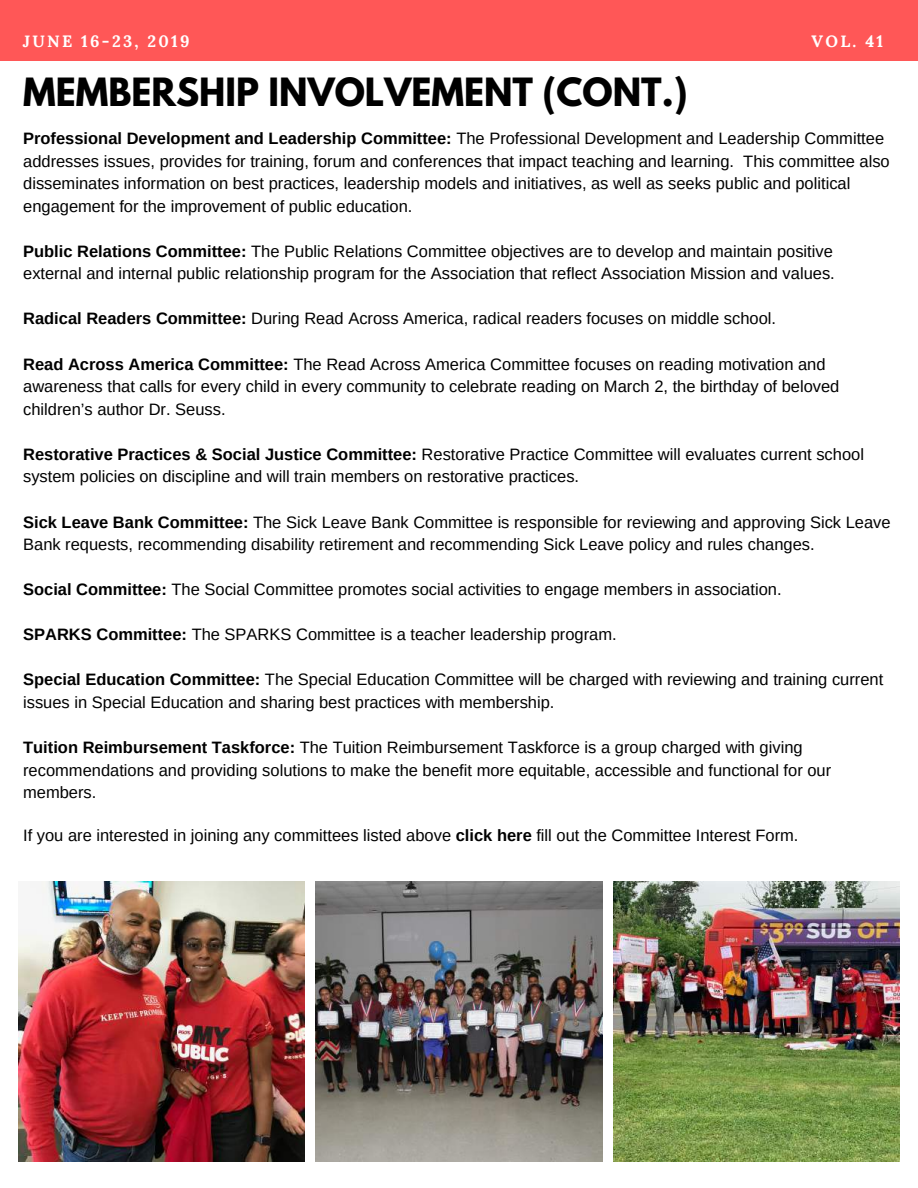
<style>
.page{position:relative;width:918px;height:1188px;background:#fff}
.page>*{position:absolute;margin:0;border:0;box-sizing:border-box;transform-origin:0 0}
.t1{font:700 34.5px "League Spartan";color:#000}
.t2{font:16.5px/22.5px "Arimo";color:#000}
.t3{font:700 16.35px "Lora";letter-spacing:.14em;color:#fff}
.s1{font-weight:700}
</style>
<div class="page">
<img style="left:19px;top:882px;width:285px;height:280px">
<img style="left:316px;top:882px;width:286px;height:280px">
<img style="left:614px;top:882px;width:285px;height:280px">
<div style="left:0;top:1px;width:918px;height:60px;background:#ff5757"></div>
<p class="t3" style="left:23px;top:30px;width:169px">JUNE 16-23, 2019</p>
<p class="t3" style="left:812px;top:30px;width:73px">VOL. 41</p>
<h1 class="t1" style="left:23px;top:75px;width:666px">MEMBERSHIP INVOLVEMENT (CONT.)</h1>
<p class="t2" style="left:23px;top:127px;width:868px"><span class="s1">Professional Development and Leadership Committee:</span> The Professional Development and Leadership Committee addresses issues, provides for training, forum and conferences that impact teaching and learning. This committee also disseminates information on best practices, leadership models and initiatives, as well as seeks public and political engagement for the improvement of public education.</p>
<p class="t2" style="left:23px;top:240px;width:813px"><span class="s1">Public Relations Committee:</span> The Public Relations Committee objectives are to develop and maintain positive external and internal public relationship program for the Association that reflect Association Mission and values.</p>
<p class="t2" style="left:23px;top:308px;width:754px"><span class="s1">Radical Readers Committee:</span> During Read Across America, radical readers focuses on middle school.</p>
<p class="t2" style="left:23px;top:353px;width:818px"><span class="s1">Read Across America Committee:</span> The Read Across America Committee focuses on reading motivation and awareness that calls for every child in every community to celebrate reading on March 2, the birthday of beloved children’s author Dr. Seuss.</p>
<p class="t2" style="left:23px;top:443px;width:842px"><span class="s1">Restorative Practices &amp; Social Justice Committee:</span> Restorative Practice Committee will evaluates current school system policies on discipline and will train members on restorative practices.</p>
<p class="t2" style="left:23px;top:511px;width:869px"><span class="s1">Sick Leave Bank Committee:</span> The Sick Leave Bank Committee is responsible for reviewing and approving Sick Leave<br>Bank requests, recommending disability retirement and recommending Sick Leave policy and rules changes.</p>
<p class="t2" style="left:23px;top:578px;width:760px"><span class="s1">Social Committee:</span> The Social Committee promotes social activities to engage members in association.</p>
<p class="t2" style="left:23px;top:623px;width:595px"><span class="s1">SPARKS Committee:</span> The SPARKS Committee is a teacher leadership program.</p>
<p class="t2" style="left:23px;top:669px;width:862px"><span class="s1">Special Education Committee:</span> The Special Education Committee will be charged with reviewing and training current issues in Special Education and sharing best practices with membership.</p>
<p class="t2" style="left:23px;top:736px;width:810px"><span class="s1">Tuition Reimbursement Taskforce:</span> The Tuition Reimbursement Taskforce is a group charged with giving recommendations and providing solutions to make the benefit more equitable, accessible and functional for our members.</p>
<p class="t2" style="left:23px;top:824px;width:777px">If you are interested in joining any committees listed above <span class="s1">click here</span> fill out the Committee Interest Form.</p>
</div>
